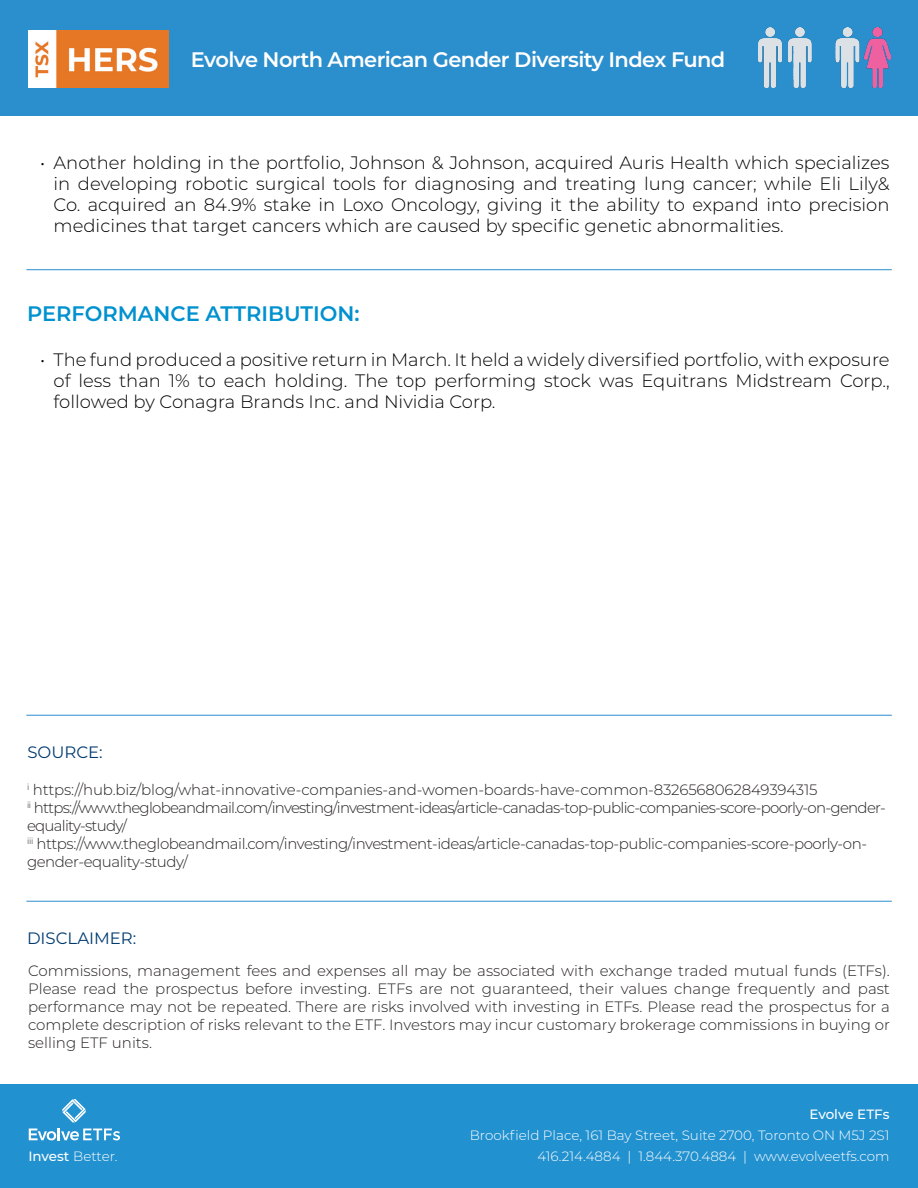
<style>
.page{position:relative;width:918px;height:1188px;background:#fff}
.page>*{position:absolute;margin:0;border:0;box-sizing:border-box;transform-origin:0 0}
.t1{font:600 21px "Montserrat";letter-spacing:-.03em;color:#fff}
.t2{font:600 21px "Montserrat";color:#0091cf}
.t3{font:300 18px/21px "Montserrat";color:#000;text-align:justify}
.t4{font:16.5px "Montserrat";color:#003b70}
.t5{font:300 15px/18px "Montserrat";letter-spacing:-.03em;color:#231f20;text-align:justify}
.t6{font:300 15px/18px "Montserrat";letter-spacing:-.05em;color:#231f20}
.t7{font:300 15px "Montserrat";letter-spacing:-.01em;color:#231f20}
.t8{font:300 13.5px "Montserrat";color:#fff}
.t9{font:500 13.5px "Montserrat";letter-spacing:-.005em;color:#fff}
.s1{font-weight:500}
</style>
<div class="page">
<div style="left:0;top:0;width:918px;height:116px;background:#2b8ecd"></div>
<img style="left:28px;top:30px;width:141px;height:57px">
<div style="left:0;top:1084px;width:918px;height:104px;background:#2291d0"></div>
<svg style="left:62px;top:1099px;width:24px;height:23px"></svg>
<svg style="left:29px;top:1128px;width:91px;height:12px"></svg>
<img style="left:759px;top:28px;width:131px;height:60px">
<hr style="left:26px;top:715px;width:866px;height:1px;background:#2b8ecd">
<hr style="left:26px;top:901px;width:866px;height:1px;background:#2b8ecd">
<hr style="left:26px;top:269px;width:866px;height:1px;background:#2b8ecd">
<p class="t1" style="left:191px;top:45px;width:536px">Evolve North American Gender Diversity Index Fund</p>
<p class="t3" style="left:54px;top:152px;width:837px;text-indent:-14px">• Another holding in the portfolio, Johnson &amp; Johnson, acquired Auris Health which specializes in developing robotic surgical tools for diagnosing and treating lung cancer; while Eli Lily&amp; Co. acquired an 84.9% stake in Loxo Oncology, giving it the ability to expand into precision medicines that target cancers which are caused by specific genetic abnormalities.</p>
<p class="t2" style="left:27px;top:299px;width:334px">PERFORMANCE ATTRIBUTION:</p>
<p class="t3" style="left:54px;top:348px;width:838px;text-indent:-14px">• The fund produced a positive return in March. It held a widely diversified portfolio, with exposure of less than 1% to each holding. The top performing stock was Equitrans Midstream Corp., followed by Conagra Brands Inc. and Nividia Corp.</p>
<p class="t4" style="left:27px;top:741px;width:77px">SOURCE:</p>
<p class="t7" style="left:27px;top:780px;width:792px"><sup>i</sup> https://hub.biz/blog/what-innovative-companies-and-women-boards-have-common-8326568062849394315</p>
<p class="t6" style="left:27px;top:799px;width:860px"><sup>ii</sup> https://www.theglobeandmail.com/investing/investment-ideas/article-canadas-top-public-companies-score-poorly-on-gender&shy;equality-study/</p>
<p class="t5" style="left:27px;top:835px;width:842px"><sup>iii</sup> https://www.theglobeandmail.com/investing/investment-ideas/article-canadas-top-public-companies-score-poorly-on&shy;gender-equality-study/</p>
<p class="t4" style="left:27px;top:927px;width:111px">DISCLAIMER:</p>
<p class="t5" style="left:28px;top:962px;width:863px">Commissions, management fees and expenses all may be associated with exchange traded mutual funds (ETFs).<br>Please read the prospectus before investing. ETFs are not guaranteed, their values change frequently and past performance may not be repeated. There are risks involved with investing in ETFs. Please read the prospectus for a complete description of risks relevant to the ETF. Investors may incur customary brokerage commissions in buying or selling ETF units.</p>
<p class="t9" style="left:809px;top:1105px;width:82px">Evolve ETFs</p>
<p class="t8" style="left:470px;top:1126px;width:421px">Brookfield Place, 161 Bay Street, Suite 2700, Toronto ON M5J 2S1</p>
<p class="t8" style="left:28px;top:1147px;width:91px"><span class="s1">Invest</span> Better.</p>
<p class="t8" style="left:537px;top:1147px;width:354px">416.214.4884 | 1.844.370.4884 | www.evolveetfs.com</p>
</div>
